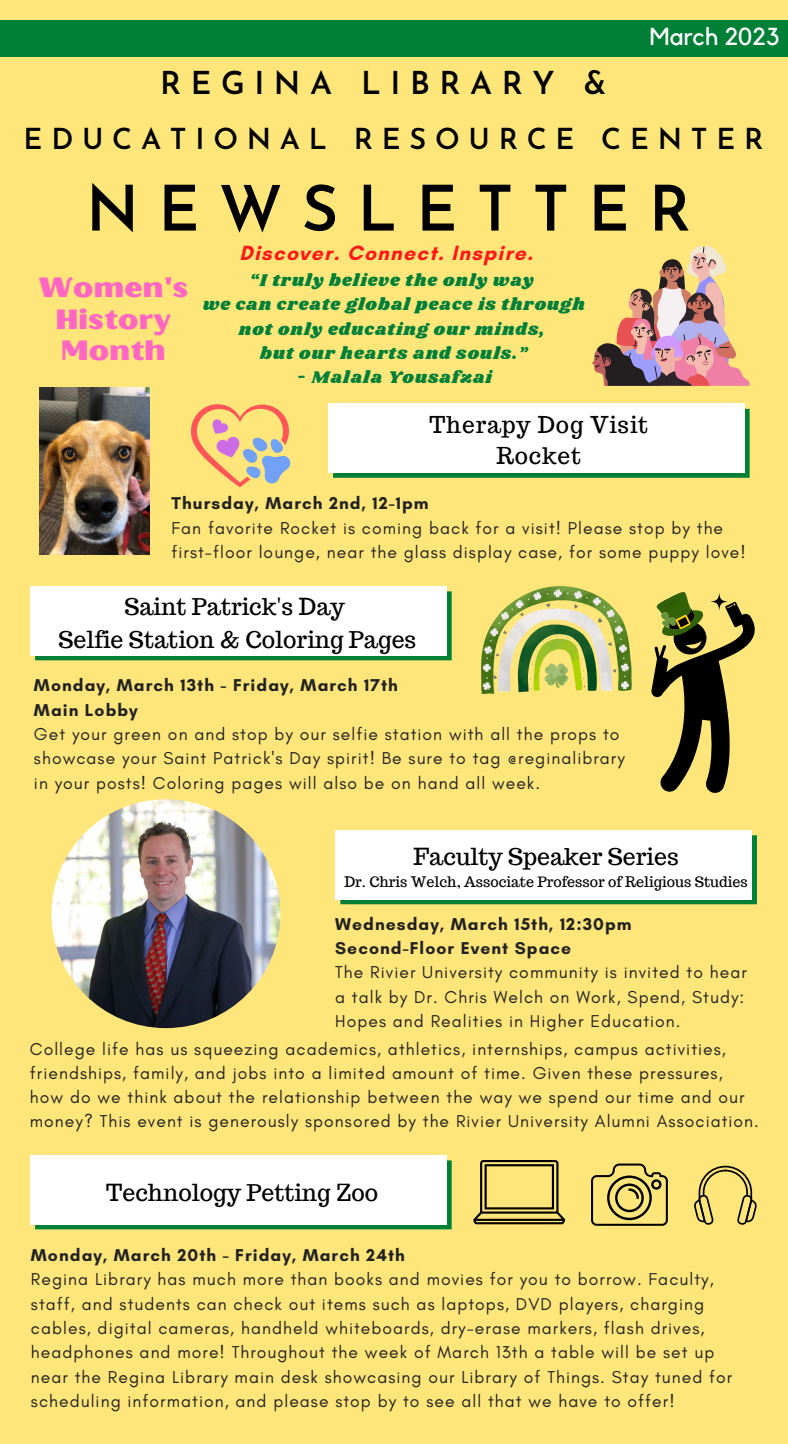
<style>
.page{position:relative;width:788px;height:1444px;background:#ffe67a}
.page>*{position:absolute;margin:0;border:0;box-sizing:border-box;transform-origin:0 0}
.t1{font:600 63px "Josefin Sans";letter-spacing:.3em;color:#000}
.t2{font:600 31.5px "Josefin Sans";letter-spacing:.3em;color:#000}
.t3{font:600 28.88px "Josefin Sans";letter-spacing:.3em;color:#000}
.t4{font:27.91px/31.5px "Oilvare Base";letter-spacing:-.015em;color:#ff66c4;text-align:center}
.t5{font:24.5px "Kollektif";color:#fff}
.t6{font:23.01px/32.2px "Trocchi";color:#000;text-align:center}
.t7{font:22.75px/31.5px "Trocchi";letter-spacing:.04em;color:#000;text-align:center}
.t8{font:700 21px "Glacial Indifference";letter-spacing:.06em;color:#ff1616}
.t9{font:17.5px/24.3px "Glacial Indifference";letter-spacing:.06em;color:#222}
.t10{font:700 17.5px/24.3px "Glacial Indifference";letter-spacing:.06em;color:#222}
.t11{font:17.5px/24.3px "Shrikhand";letter-spacing:.06em;color:#008037;text-align:center}
.t12{font:14.26px "Trocchi";color:#000}
</style>
<div class="page">
<div style="left:0;top:21px;width:788px;height:35px;background:#008037"></div>
<svg style="left:340px;top:835px;width:416px;height:69px;background:#32995e"></svg>
<div style="left:335px;top:830px;width:416px;height:69px;background:#fff"></div>
<svg style="left:35px;top:591px;width:416px;height:69px;background:#32995e"></svg>
<div style="left:30px;top:586px;width:416px;height:69px;background:#fff"></div>
<svg style="left:333px;top:409px;width:416px;height:69px;background:#0f863e"></svg>
<div style="left:328px;top:404px;width:416px;height:69px;background:#fff"></div>
<img style="left:51px;top:799px;width:229px;height:229px;border-radius:50%">
<img style="left:40px;top:387px;width:110px;height:167px">
<svg style="left:190px;top:404px;width:101px;height:83px"></svg>
<svg style="left:592px;top:246px;width:157px;height:140px"></svg>
<svg style="left:35px;top:1160px;width:416px;height:69px;background:#32995e"></svg>
<div style="left:30px;top:1155px;width:416px;height:69px;background:#fff"></div>
<svg style="left:651px;top:592px;width:104px;height:201px"></svg>
<img style="left:481px;top:586px;width:151px;height:107px">
<svg style="left:473px;top:1160px;width:92px;height:64px"></svg>
<svg style="left:591px;top:1163px;width:76px;height:63px"></svg>
<svg style="left:694px;top:1166px;width:62px;height:59px"></svg>
<h3 class="t5" style="left:649px;top:25px;width:131px">March 2023</h3>
<h2 class="t2" style="left:160px;top:70px;width:448px">REGINA LIBRARY &amp;</h2>
<h3 class="t3" style="left:24px;top:127px;width:741px">EDUCATIONAL RESOURCE CENTER</h3>
<h1 class="t1" style="left:86px;top:183px;width:606px">NEWSLETTER</h1>
<p class="t8" style="left:239px;top:240px;width:295px">Discover. Connect. Inspire.</p>
<h3 class="t4" style="left:39px;top:272px;width:151px">Women's<br>History<br>Month</h3>
<p class="t11" style="left:203px;top:269px;width:383px">“I truly believe the only way<br>we can create global peace is through not only educating our minds,<br>but our hearts and souls.”</p>
<p class="t11" style="left:296px;top:366px;width:197px">- Malala Yousafzai</p>
<h3 class="t7" style="left:429px;top:409px;width:220px">Therapy Dog Visit<br>Rocket</h3>
<p class="t10" style="left:171px;top:491px;width:259px">Thursday, March 2nd, 12-1pm</p>
<p class="t9" style="left:171px;top:515px;width:575px">Fan favorite Rocket is coming back for a visit! Please stop by the first-floor lounge, near the glass display case, for some puppy love!</p>
<h3 class="t6" style="left:58px;top:591px;width:359px">Saint Patrick's Day<br>Selfie Station &amp; Coloring Pages</h3>
<p class="t10" style="left:34px;top:673px;width:365px">Monday, March 13th - Friday, March 17th<br>Main Lobby</p>
<p class="t9" style="left:34px;top:722px;width:592px">Get your green on and stop by our selfie station with all the props to showcase your Saint Patrick's Day spirit! Be sure to tag @reginalibrary in your posts! Coloring pages will also be on hand all week.</p>
<h3 class="t6" style="left:413px;top:840px;width:267px">Faculty Speaker Series</h3>
<p class="t12" style="left:344px;top:873px;width:405px">Dr. Chris Welch, Associate Professor of Religious Studies</p>
<p class="t10" style="left:335px;top:911px;width:298px">Wednesday, March 15th, 12:30pm<br>Second-Floor Event Space</p>
<p class="t9" style="left:335px;top:960px;width:413px">The Rivier University community is invited to hear a talk by Dr. Chris Welch on Work, Spend, Study:<br>Hopes and Realities in Higher Education.</p>
<p class="t9" style="left:30px;top:1036px;width:730px">College life has us squeezing academics, athletics, internships, campus activities, friendships, family, and jobs into a limited amount of time. Given these pressures, how do we think about the relationship between the way we spend our time and our money? This event is generously sponsored by the Rivier University Alumni Association.</p>
<h3 class="t6" style="left:106px;top:1177px;width:273px">Technology Petting Zoo</h3>
<p class="t10" style="left:31px;top:1243px;width:375px">Monday, March 20th - Friday, March 24th</p>
<p class="t9" style="left:31px;top:1267px;width:702px">Regina Library has much more than books and movies for you to borrow. Faculty, staff, and students can check out items such as laptops, DVD players, charging cables, digital cameras, handheld whiteboards, dry-erase markers, flash drives, headphones and more! Throughout the week of March 13th a table will be set up near the Regina Library main desk showcasing our Library of Things. Stay tuned for scheduling information, and please stop by to see all that we have to offer!</p>
</div>
